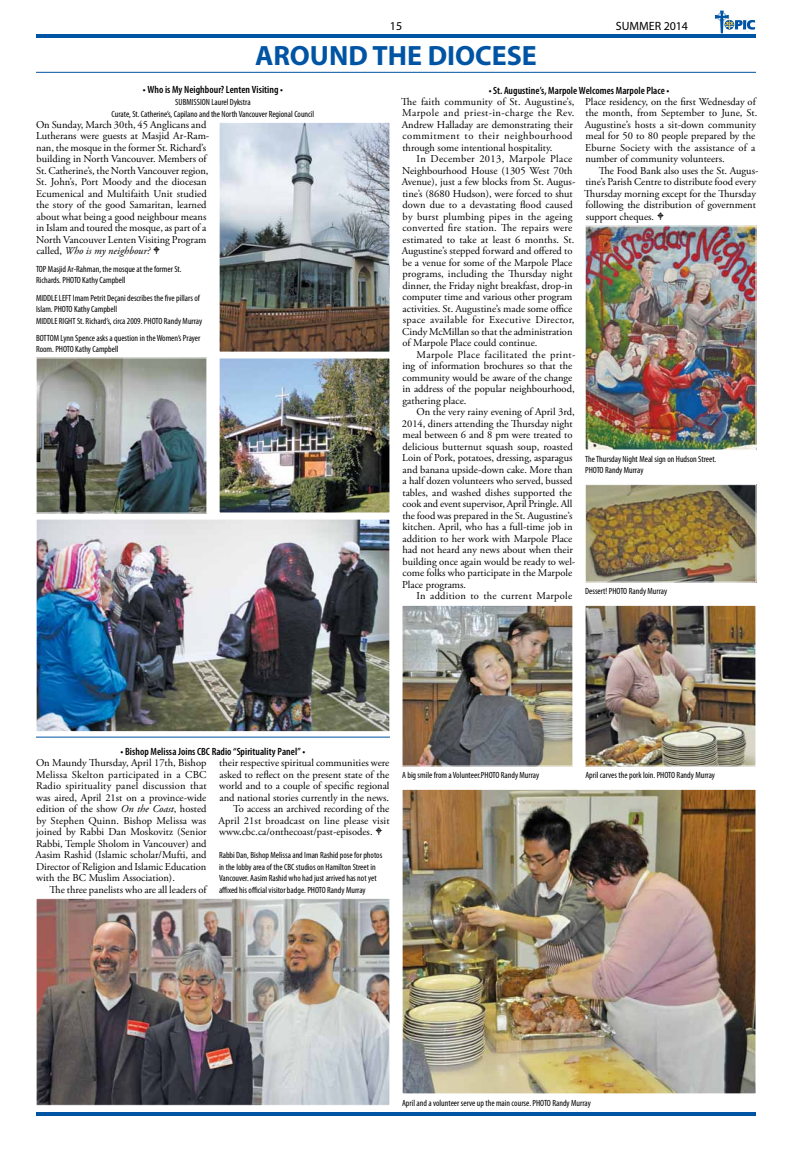
<style>
.page{position:relative;width:792px;height:1152px;background:#fff}
.page>*{position:absolute;margin:0;border:0;box-sizing:border-box;transform-origin:0 0}
.t1{font:700 28px "Myriad Pro";color:#0054a4}
.t2{font:12px "Myriad Pro";color:#000}
.t3{font:10.5px/11.5px "Adobe Garamond Pro";color:#000}
.t4{font:600 condensed 10.5px "Myriad Pro";letter-spacing:.005em;color:#000}
.t5{font:10.5px "Adobe Garamond Pro";letter-spacing:.025em;color:#000}
.t6{font:condensed 9px/11.5px "Myriad Pro";color:#000}
.s1{font-style:italic}
</style>
<div class="page">
<svg style="left:715px;top:11px;width:40px;height:22px"></svg>
<hr style="left:36px;top:34px;width:720px;height:4px;background:#0054a4">
<hr style="left:36px;top:1112px;width:720px;height:4px;background:#0054a4">
<hr style="left:36px;top:72px;width:720px;height:1px;background:#0054a4">
<img style="left:38px;top:360px;width:167px;height:151px">
<div style="left:36px;top:358px;width:171px;height:155px;border:1px solid #fff"></div>
<img style="left:38px;top:521px;width:350px;height:209px">
<div style="left:36px;top:519px;width:354px;height:213px;border:1px solid #fff"></div>
<img style="left:221px;top:124px;width:167px;height:226px">
<div style="left:219px;top:122px;width:171px;height:230px;border:1px solid #fff"></div>
<img style="left:221px;top:360px;width:167px;height:151px">
<div style="left:219px;top:358px;width:171px;height:155px;border:1px solid #fff"></div>
<img style="left:404px;top:791px;width:350px;height:301px">
<div style="left:402px;top:789px;width:354px;height:305px;border:1px solid #fff"></div>
<img style="left:404px;top:607px;width:167px;height:157px">
<div style="left:402px;top:605px;width:171px;height:161px;border:1px solid #fff"></div>
<img style="left:587px;top:486px;width:167px;height:94px">
<div style="left:585px;top:484px;width:171px;height:98px;border:1px solid #fff"></div>
<img style="left:587px;top:607px;width:167px;height:157px">
<div style="left:585px;top:605px;width:171px;height:161px;border:1px solid #fff"></div>
<img style="left:587px;top:228px;width:167px;height:220px">
<div style="left:585px;top:226px;width:171px;height:224px;border:1px solid #fff"></div>
<img style="left:38px;top:900px;width:350px;height:204px">
<div style="left:36px;top:898px;width:354px;height:208px;border:1px solid #fff"></div>
<hr style="left:36px;top:737px;width:354px;height:1px;background:#0054a4">
<p class="t2" style="left:390px;top:19px;width:14px">15</p>
<p class="t2" style="left:616px;top:18px;width:74px">SUMMER 2014</p>
<h1 class="t1" style="left:255px;top:37px;width:283px">AROUND THE DIOCESE</h1>
<p class="t4" style="left:143px;top:83px;width:142px">• Who is My Neighbour? Lenten Visiting •</p>
<p class="t6" style="left:112px;top:96px;width:204px;text-align:center">SUBMISSION Laurel Dykstra<br>Curate, St. Catherine’s, Capilano and the North Vancouver Regional Council</p>
<p class="t3" style="left:36px;top:119px;width:175px">On Sunday, March 30th, 45 Anglicans and Lutherans were guests at Masjid Ar-Ram&shy;nan, the mosque in the former St. Richard’s building in North Vancouver. Members of St. Catherine’s, the North Vancouver region, St. John’s, Port Moody and the diocesan Ecumenical and Multifaith Unit studied the story of the good Samaritan, learned about what being a good neighbour means in Islam and toured the mosque, as part of a North Vancouver Lenten Visiting Program called, <span class="s1">Who is my neighbour?</span></p>
<p class="t6" style="left:36px;top:263px;width:147px">TOP Masjid Ar-Rahman, the mosque at the former St.<br>Richards. PHOTO Kathy Campbell</p>
<p class="t6" style="left:36px;top:292px;width:168px">MIDDLE LEFT Imam Petrit Deçani describes the five pillars of<br>Islam. PHOTO Kathy Campbell<br>MIDDLE RIGHT St. Richard’s, circa 2009. PHOTO Randy Murray</p>
<p class="t6" style="left:36px;top:332px;width:166px">BOTTOM Lynn Spence asks a question in the Women’s Prayer<br>Room. PHOTO Kathy Campbell</p>
<p class="t4" style="left:489px;top:84px;width:182px">• St. Augustine’s, Marpole Welcomes Marpole Place •</p>
<p class="t3" style="left:401px;top:96px;width:175px">The faith community of St. Augustine’s, Marpole and priest-in-charge the Rev.<br>Andrew Halladay are demonstrating their commitment to their neighbourhood through some intentional hospitality.</p>
<p class="t3" style="left:402px;top:154px;width:175px;text-indent:15px">In December 2013, Marpole Place Neighbourhood House (1305 West 70th Avenue), just a few blocks from St. Augus&shy;tine’s (8680 Hudson), were forced to shut down due to a devastating flood caused by burst plumbing pipes in the ageing converted fire station. The repairs were estimated to take at least 6 months. St.<br>Augustine’s stepped forward and offered to be a venue for some of the Marpole Place programs, including the Thursday night dinner, the Friday night breakfast, drop-in computer time and various other program activities. St. Augustine’s made some office space available for Executive Director, Cindy McMillan so that the administration of Marpole Place could continue.</p>
<p class="t3" style="left:402px;top:349px;width:175px;text-indent:14px">Marpole Place facilitated the print&shy;ing of information brochures so that the community would be aware of the change in address of the popular neighbourhood, gathering place.</p>
<p class="t3" style="left:402px;top:407px;width:175px;text-indent:15px">On the very rainy evening of April 3rd, 2014, diners attending the Thursday night meal between 6 and 8 pm were treated to delicious butternut squash soup, roasted Loin of Pork, potatoes, dressing, asparagus and banana upside-down cake. More than a half dozen volunteers who served, bussed tables, and washed dishes supported the cook and event supervisor, April Pringle. All the food was prepared in the St. Augustine’s kitchen. April, who has a full-time job in addition to her work with Marpole Place had not heard any news about when their building once again would be ready to wel&shy;come folks who participate in the Marpole Place programs.</p>
<p class="t5" style="left:417px;top:590px;width:157px">In addition to the current Marpole</p>
<p class="t3" style="left:585px;top:96px;width:174px">Place residency, on the first Wednesday of the month, from September to June, St.<br>Augustine’s hosts a sit-down community meal for 50 to 80 people prepared by the Eburne Society with the assistance of a number of community volunteers.</p>
<p class="t3" style="left:584px;top:165px;width:176px;text-indent:14px">The Food Bank also uses the St. Augus&shy;tine’s Parish Centre to distribute food every Thursday morning except for the Thursday following the distribution of government support cheques.</p>
<p class="t6" style="left:585px;top:453px;width:133px">The Thursday Night Meal sign on Hudson Street.<br>PHOTO Randy Murray</p>
<p class="t6" style="left:585px;top:585px;width:84px">Dessert! PHOTO Randy Murray</p>
<p class="t4" style="left:121px;top:745px;width:186px">• Bishop Melissa Joins CBC Radio “Spirituality Panel” •</p>
<p class="t3" style="left:36px;top:758px;width:173px;text-align:justify">On Maundy Thursday, April 17th, Bishop Melissa Skelton participated in a CBC Radio spirituality panel discussion that was aired, April 21st on a province-wide edition of the show <span class="s1">On the Coast</span>, hosted by Stephen Quinn. Bishop Melissa was joined by Rabbi Dan Moskovitz (Senior Rabbi, Temple Sholom in Vancouver) and Aasim Rashid (Islamic scholar/Mufti, and Director of Religion and Islamic Education with the BC Muslim Association).</p>
<p class="t3" style="left:50px;top:884px;width:158px">The three panelists who are all leaders of</p>
<p class="t3" style="left:219px;top:758px;width:172px">their respective spiritual communities were</p>
<p class="t3" style="left:220px;top:769px;width:171px">asked to reflect on the present state of the</p>
<p class="t3" style="left:219px;top:781px;width:172px">world and to a couple of specific regional</p>
<p class="t3" style="left:220px;top:792px;width:171px">and national stories currently in the news.</p>
<p class="t3" style="left:233px;top:804px;width:158px">To access an archived recording of the</p>
<p class="t3" style="left:219px;top:815px;width:173px">April 21st broadcast on line please visit</p>
<p class="t3" style="left:219px;top:827px;width:155px">www.cbc.ca/onthecoast/past-episodes.</p>
<p class="t6" style="left:219px;top:849px;width:165px">Rabbi Dan, Bishop Melissa and Iman Rashid pose for photos in the lobby area of the CBC studios on Hamilton Street in Vancouver. Aasim Rashid who had just arrived has not yet affixed his official visitor badge. PHOTO Randy Murray</p>
<p class="t6" style="left:402px;top:769px;width:139px">A big smile from a Volunteer.PHOTO Randy Murray</p>
<p class="t6" style="left:585px;top:769px;width:131px">April carves the pork loin. PHOTO Randy Murray</p>
<p class="t6" style="left:402px;top:1097px;width:190px">April and a volunteer serve up the main course. PHOTO Randy Murray</p>
</div>
